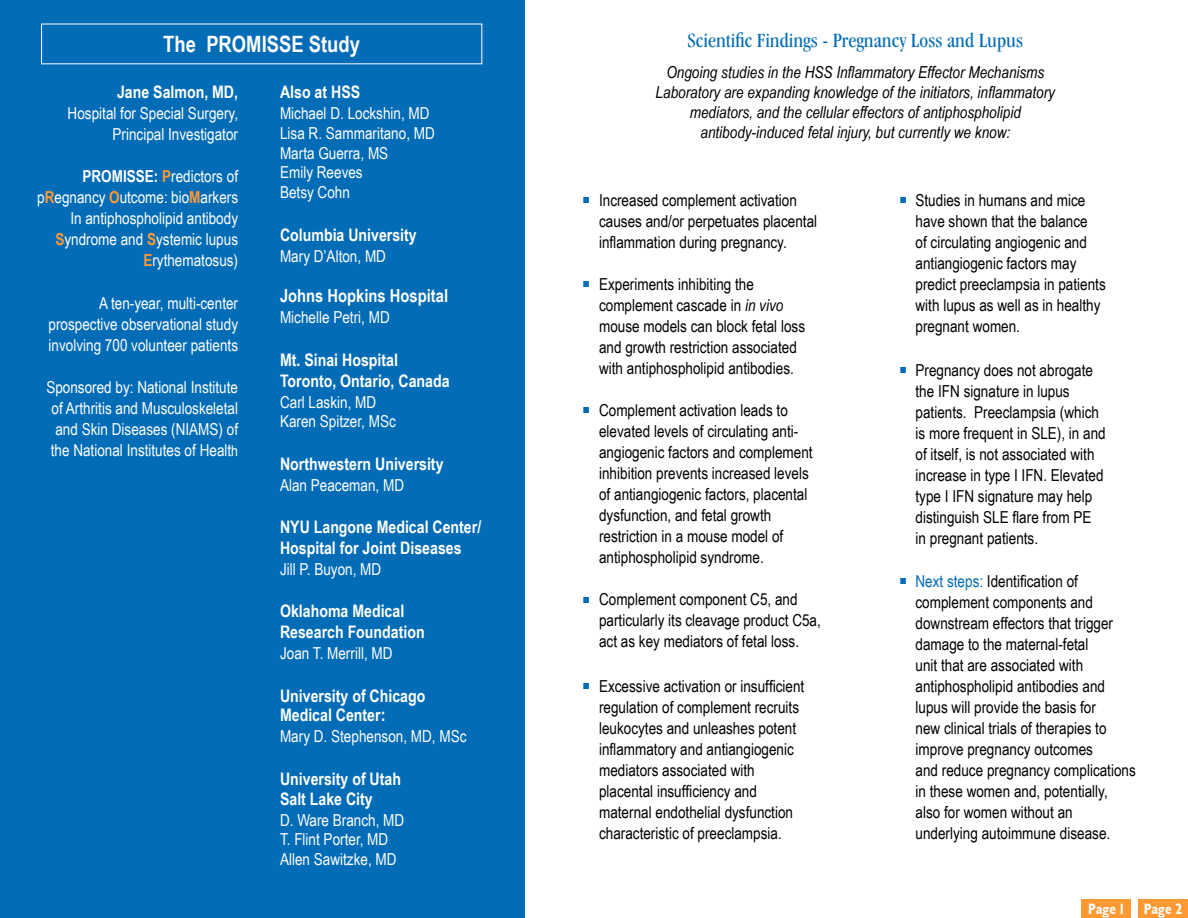
<style>
.page{position:relative;width:1188px;height:918px;background:#fff}
.page>*{position:absolute;margin:0;border:0;box-sizing:border-box;transform-origin:0 0}
.t1{font:700 36px "Akzidenz Grotesk BQ";color:#036cb6}
.t2{font:700 22.5px "Arial Narrow";color:#fff}
.t3{font:condensed 21px "Garamond IT Cby BT";color:#036cb6}
.t4{font:700 18px "Arial Narrow";color:#fff}
.t5{font:700 17.25px/21px "Arial Narrow";color:#fff}
.t6{font:16.5px/21px "Arial Narrow";color:#000}
.t7{font:16.5px/21px "Arial Narrow";color:#fff}
.t8{font:italic 16.5px/19.8px "Arial Narrow";color:#000;text-align:center}
.t9{font:700 condensed 15px "Humanist 521 BT";color:#fff}
.s1{font-size:18px}
.s2{font-weight:700}
.s3{font-weight:700;color:#f93}
.s4{font-size:15px}
.s5{font-style:italic}
.s6{color:#036cb6}
</style>
<div class="page">
<div style="left:0;top:0;width:525px;height:918px;background:#036cb6"></div>
<div style="left:1081px;top:899px;width:50px;height:19px;background:#f93"></div>
<div style="left:1138px;top:899px;width:50px;height:19px;background:#f93"></div>
<h2 class="t2" style="left:163px;top:27px;width:198px">The PROMISSE Study</h2>
<p class="t5" style="left:280px;top:81px;width:82px">Also at HSS</p>
<p class="t7" style="left:280px;top:103px;width:156px;line-height:19.8px">Michael D. Lockshin, MD<br>Lisa R. Sammaritano, MD<br>Marta Guerra, MS<br>Emily Reeves<br>Betsy Cohn</p>
<p class="t5" style="left:280px;top:223px;width:138px">Columbia University</p>
<p class="t7" style="left:280px;top:245px;width:107px">Mary D’Alton, MD</p>
<p class="t4" style="left:280px;top:282px;width:170px">Johns Hopkins Hospital</p>
<p class="t7" style="left:280px;top:306px;width:111px">Michelle Petri, MD</p>
<p class="t5" style="left:280px;top:348px;width:171px">Mt. Sinai Hospital<br>Toronto, Ontario, Canada</p>
<p class="t7" style="left:280px;top:391px;width:117px;line-height:19.8px">Carl Laskin, MD<br>Karen Spitzer, MSc</p>
<p class="t5" style="left:280px;top:452px;width:165px">Northwestern University</p>
<p class="t7" style="left:280px;top:474px;width:126px">Alan Peaceman, MD</p>
<p class="t5" style="left:280px;top:516px;width:203px">NYU Langone Medical Center/<br>Hospital for Joint Diseases</p>
<p class="t7" style="left:280px;top:558px;width:103px">Jill P. Buyon, MD</p>
<p class="t5" style="left:280px;top:600px;width:146px">Oklahoma Medical<br>Research Foundation</p>
<p class="t7" style="left:280px;top:642px;width:114px">Joan T. Merrill, MD</p>
<p class="t5" style="left:280px;top:685px;width:147px;line-height:19.8px">University of Chicago<br>Medical Center<span class="s1">:</span></p>
<p class="t7" style="left:280px;top:726px;width:188px">Mary D. Stephenson, MD, MSc</p>
<p class="t5" style="left:280px;top:768px;width:123px;line-height:19.8px">University of Utah<br>Salt Lake City</p>
<p class="t7" style="left:280px;top:809px;width:126px;line-height:19.8px">D. Ware Branch, MD<br>T. Flint Porter, MD<br>Allen Sawitzke, MD</p>
<p class="t5" style="left:117px;top:80px;width:123px">Jane Salmon, MD,</p>
<p class="t7" style="left:68px;top:102px;width:172px;text-align:right">Hospital for Special Surgery,<br>Principal Investigator</p>
<p class="t7" style="left:37px;top:165px;width:202px;text-align:right"><span class="s2">PROMISSE:</span> <span class="s3">P</span>redictors of p<span class="s3">R</span>egnancy <span class="s3">O</span>utcome: bio<span class="s3">M</span>arkers<br>In antiphospholipid antibody<br><span class="s3">S</span>yndrome and <span class="s3">S</span>ystemic lupus<br><span class="s3">E</span>rythematosus)</p>
<p class="t7" style="left:49px;top:292px;width:191px;text-align:justify;text-indent:50px">A ten-year, multi-center prospective observational study involving 700 volunteer patients</p>
<p class="t7" style="left:46px;top:376px;width:193px;text-align:justify">Sponsored by: National Institute of Arthritis and Musculoskeletal and Skin Diseases (NIAMS) of the National Institutes of Healt<span class="s4">h</span></p>
<p class="t3" style="left:687px;top:28px;width:337px">Scientific Findings - Pregnancy Loss and Lupus</p>
<p class="t8" style="left:656px;top:62px;width:401px">Ongoing studies in the HSS Inflammatory Effector Mechanisms Laboratory are expanding knowledge of the initiators, inflammatory mediators, and the cellular effectors of antiphospholipid antibody-induced fetal injury, but currently we know:</p>
<h1 class="t1" style="left:582px;top:169px;width:10px">.</h1>
<h1 class="t1" style="left:582px;top:254px;width:10px">.</h1>
<h1 class="t1" style="left:582px;top:380px;width:10px">.</h1>
<h1 class="t1" style="left:582px;top:570px;width:10px">.</h1>
<p class="t6" style="left:599px;top:189px;width:220px">Increased complement activation causes and/or perpetuates placental inflammation during pregnancy.</p>
<p class="t6" style="left:599px;top:273px;width:208px">Experiments inhibiting the complement cascade in <span class="s5">in vivo </span>mouse models can block fetal loss and growth restriction associated with antiphospholipid antibodies.</p>
<p class="t6" style="left:599px;top:399px;width:215px">Complement activation leads to elevated levels of circulating anti&shy;angiogenic factors and complement inhibition prevents increased levels of antiangiogenic factors, placental dysfunction, and fetal growth restriction in a mouse model of antiphospholipid syndrome.</p>
<p class="t6" style="left:599px;top:588px;width:223px">Complement component C5, and particularly its cleavage product C5a, act as key mediators of fetal loss.</p>
<h1 class="t1" style="left:582px;top:656px;width:10px">.</h1>
<p class="t6" style="left:599px;top:675px;width:207px">Excessive activation or insufficient regulation of complement recruits leukocytes and unleashes potent inflammatory and antiangiogenic mediators associated with placental insufficiency and maternal endothelial dysfunction characteristic of preeclampsia.</p>
<h1 class="t1" style="left:899px;top:169px;width:10px">.</h1>
<h1 class="t1" style="left:899px;top:339px;width:10px">.</h1>
<h1 class="t1" style="left:899px;top:551px;width:10px">.</h1>
<p class="t6" style="left:916px;top:189px;width:192px">Studies in humans and mice have shown that the balance<br>of circulating angiogenic and antiangiogenic factors may predict preeclampsia in patients with lupus as well as in healthy pregnant women.</p>
<p class="t6" style="left:916px;top:359px;width:192px">Pregnancy does not abrogate the IFN signature in lupus patients. Preeclampsia (which is more frequent in SLE), in and of itself, is not associated with increase in type I IFN. Elevated type I IFN signature may help distinguish SLE flare from PE in pregnant patients.</p>
<p class="t6" style="left:916px;top:570px;width:222px"><span class="s6">Next steps:</span> Identification of complement components and downstream effectors that trigger damage to the maternal-fetal<br>unit that are associated with antiphospholipid antibodies and lupus will provide the basis for<br>new clinical trials of therapies to improve pregnancy outcomes<br>and reduce pregnancy complications in these women and, potentially, also for women without an underlying autoimmune disease.</p>
<p class="t9" style="left:1088px;top:899px;width:37px">Page 1</p>
<p class="t9" style="left:1144px;top:899px;width:40px">Page 2</p>
</div>
